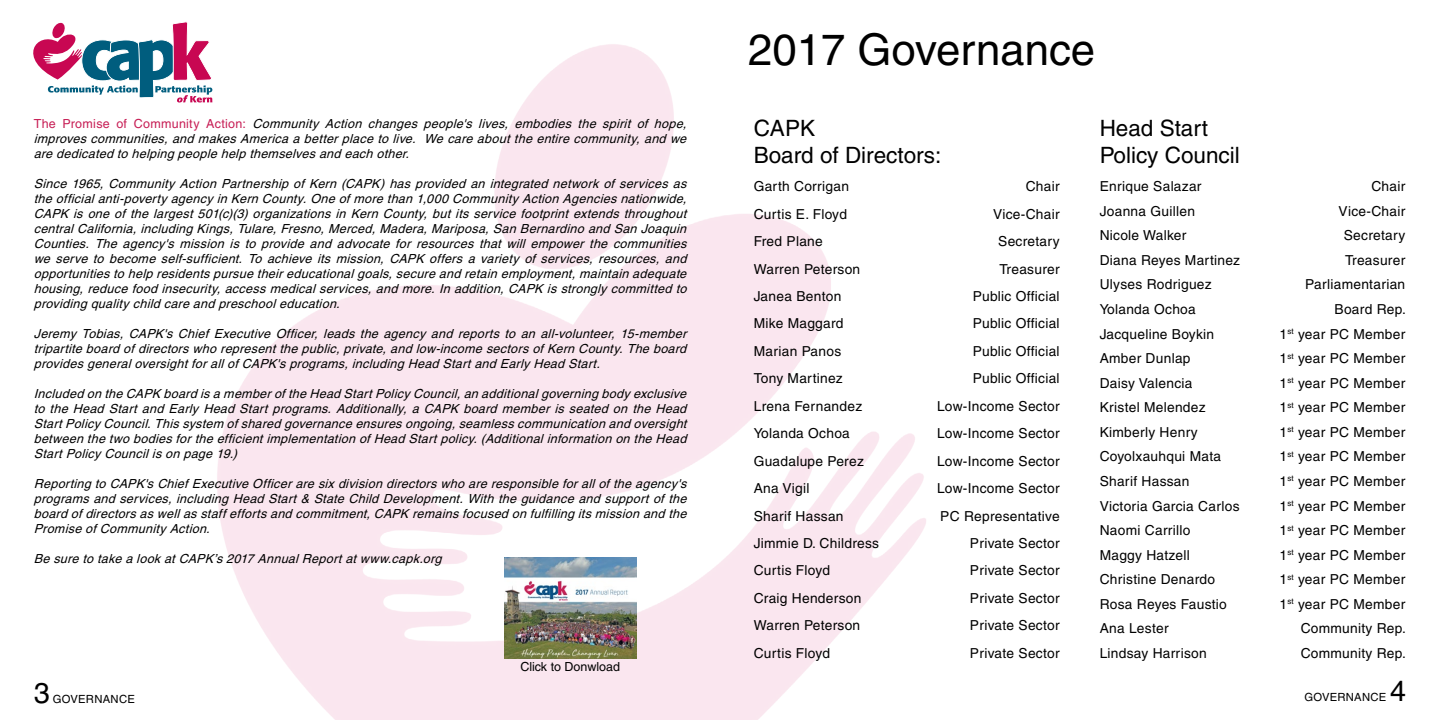
<style>
.page{position:relative;width:1440px;height:720px;background:#fff}
.page>*{position:absolute;margin:0;border:0;box-sizing:border-box;transform-origin:0 0}
.t1{font:43.75px "Helvetica";color:#000}
.t2{font:28.75px "Helvetica";color:#000}
.t3{font:22.5px/27px "Helvetica";color:#000}
.t4{font:13.75px "Helvetica";letter-spacing:.02em;color:#000}
.t5{font:italic 12.5px/15px "Helvetica";color:#000;text-align:justify}
.t6{font:12.5px "Helvetica";color:#000}
.t7{font:11.25px "Helvetica";letter-spacing:.025em;color:#000}
.s1{font-style:normal;color:#c71e55}
</style>
<div class="page">
<img style="left:192px;top:44px;width:734px;height:676px">
<svg style="left:33px;top:22px;width:180px;height:80px"></svg>
<img style="left:504px;top:558px;width:132px;height:100px">
<p class="t5" style="left:34px;top:116px;width:658px"><span class="s1">T h e P r o m i s e o f C o m m u n i t y A c t i o n :</span> Community Action changes people's lives, embodies the spirit of hope, improvescommunities,and makesAmerica a betterplace to live. We care aboutthe entire community,and we are dedicated to helping people help themselvesand each other.</p>
<p class="t5" style="left:34px;top:176px;width:658px">Since 1965, Community Action Partnership of Kern (CAPK) has provided an integrated network of services as the officialanti-povertyagencyin Kern County.One ofmore than 1,000 CommunityAction Agenciesnationwide, CAPK is one of the largest 501(c)(3) organizations in Kern County, but its service footprint extends throughout centralCalifornia,including Kings,Tulare,Fresno,Merced,Madera,Mariposa,San Bernardino and San Joaquin Counties. The agency's mission is to provide and advocate for resources that will empower the communities we serve to become self-sufficient. To achieve its mission, CAPK offers a variety of services, resources, and opportunitiesto help residentspursue theireducationalgoals,secure and retain employment,maintain adequate housing,reduce food insecurity,accessmedicalservices,and more.In addition,CAPK isstronglycommitted to providing qualitychild care and preschooleducation.</p>
<p class="t5" style="left:34px;top:326px;width:658px">Jeremy Tobias, CAPK's Chief Executive Officer, leads the agency and reports to an all-volunteer, 15-member tripartite board ofdirectorswho representthe public,private,and low-income sectorsofKern County.The board providesgeneraloversightforallofCAPK'sprograms,including Head Startand EarlyHead Start.</p>
<p class="t5" style="left:34px;top:386px;width:658px">Included on the CAPK board isa memberofthe Head StartPolicyCouncil,an additionalgoverning bodyexclusive to the Head Start and Early Head Start programs. Additionally, a CAPK board member is seated on the Head StartPolicyCouncil.Thissystem ofshared governance ensuresongoing,seamlesscommunication and oversight between the two bodiesforthe efficientimplementation ofHead Startpolicy.(Additionalinformation on the Head StartPolicyCouncilison page 19.)</p>
<p class="t5" style="left:34px;top:476px;width:658px">Reporting to CAPK'sChiefExecutive Officerare sixdivision directorswho are responsible forallofthe agency's programs and services, including Head Start &amp; State Child Development. With the guidance and support of the board ofdirectorsaswellasstaffeffortsand commitment,CAPK remainsfocused on fulfilling itsmission and the Promise ofCommunityAction.</p>
<p class="t5" style="left:34px;top:551px;width:413px">Be sure to take a lookatCAPK’s2017 AnnualReportatwww.capk.org</p>
<p class="t6" style="left:520px;top:660px;width:101px">Click to Donwload</p>
<h1 class="t1" style="left:748px;top:24px;width:349px">2017 Governance</h1>
<h3 class="t3" style="left:754px;top:115px;width:189px">CAPK<br>Board of Directors:</h3>
<h3 class="t3" style="left:1100px;top:115px;width:142px">Head Start<br>Policy Council</h3>
<p class="t4" style="left:754px;top:178px;width:97px">Garth Corrigan</p>
<p class="t4" style="left:1026px;top:178px;width:35px">Chair</p>
<p class="t4" style="left:754px;top:206px;width:95px">Curtis E. Floyd</p>
<p class="t4" style="left:993px;top:206px;width:68px">Vice-Chair</p>
<p class="t4" style="left:754px;top:233px;width:71px">Fred Plane</p>
<p class="t4" style="left:998px;top:233px;width:63px">Secretary</p>
<p class="t4" style="left:754px;top:261px;width:108px">Warren Peterson</p>
<p class="t4" style="left:1000px;top:261px;width:62px">Treasurer</p>
<p class="t4" style="left:754px;top:288px;width:89px">Janea Benton</p>
<p class="t4" style="left:973px;top:288px;width:88px">Public Official</p>
<p class="t4" style="left:754px;top:316px;width:91px">Mike Maggard</p>
<p class="t4" style="left:973px;top:316px;width:88px">Public Official</p>
<p class="t4" style="left:754px;top:343px;width:89px">Marian Panos</p>
<p class="t4" style="left:973px;top:343px;width:88px">Public Official</p>
<p class="t4" style="left:754px;top:370px;width:91px">Tony Martinez</p>
<p class="t4" style="left:973px;top:370px;width:88px">Public Official</p>
<p class="t4" style="left:754px;top:398px;width:110px">Lrena Fernandez</p>
<p class="t4" style="left:937px;top:398px;width:124px">Low-Income Sector</p>
<p class="t4" style="left:754px;top:425px;width:98px">Yolanda Ochoa</p>
<p class="t4" style="left:937px;top:425px;width:124px">Low-Income Sector</p>
<p class="t4" style="left:754px;top:453px;width:112px">Guadalupe Perez</p>
<p class="t4" style="left:937px;top:453px;width:124px">Low-Income Sector</p>
<p class="t4" style="left:754px;top:480px;width:57px">Ana Vigil</p>
<p class="t4" style="left:937px;top:480px;width:124px">Low-Income Sector</p>
<p class="t4" style="left:754px;top:508px;width:91px">Sharif Hassan</p>
<p class="t4" style="left:940px;top:508px;width:121px">PC Representative</p>
<p class="t4" style="left:754px;top:535px;width:127px">Jimmie D. Childress</p>
<p class="t4" style="left:970px;top:535px;width:91px">Private Sector</p>
<p class="t4" style="left:754px;top:563px;width:78px">Curtis Floyd</p>
<p class="t4" style="left:970px;top:563px;width:91px">Private Sector</p>
<p class="t4" style="left:754px;top:590px;width:109px">Craig Henderson</p>
<p class="t4" style="left:970px;top:590px;width:91px">Private Sector</p>
<p class="t4" style="left:754px;top:617px;width:108px">Warren Peterson</p>
<p class="t4" style="left:970px;top:617px;width:91px">Private Sector</p>
<p class="t4" style="left:754px;top:645px;width:78px">Curtis Floyd</p>
<p class="t4" style="left:970px;top:645px;width:91px">Private Sector</p>
<p class="t4" style="left:1100px;top:178px;width:103px">Enrique Salazar</p>
<p class="t4" style="left:1371px;top:178px;width:35px">Chair</p>
<p class="t4" style="left:1100px;top:203px;width:97px">Joanna Guillen</p>
<p class="t4" style="left:1339px;top:203px;width:68px">Vice-Chair</p>
<p class="t4" style="left:1100px;top:228px;width:88px">Nicole Walker</p>
<p class="t4" style="left:1344px;top:228px;width:63px">Secretary</p>
<p class="t4" style="left:1100px;top:252px;width:142px">Diana Reyes Martinez</p>
<p class="t4" style="left:1345px;top:252px;width:62px">Treasurer</p>
<p class="t4" style="left:1100px;top:277px;width:114px">Ulyses Rodriguez</p>
<p class="t4" style="left:1305px;top:277px;width:101px">Parliamentarian</p>
<p class="t4" style="left:1100px;top:301px;width:98px">Yolanda Ochoa</p>
<p class="t4" style="left:1335px;top:301px;width:73px">Board Rep.</p>
<p class="t4" style="left:1100px;top:326px;width:116px">Jacqueline Boykin</p>
<p class="t4" style="left:1280px;top:326px;width:127px">1<sup>st</sup> year PC Member</p>
<p class="t4" style="left:1100px;top:350px;width:92px">Amber Dunlap</p>
<p class="t4" style="left:1280px;top:350px;width:127px">1<sup>st</sup> year PC Member</p>
<p class="t4" style="left:1100px;top:375px;width:94px">Daisy Valencia</p>
<p class="t4" style="left:1280px;top:375px;width:127px">1<sup>st</sup> year PC Member</p>
<p class="t4" style="left:1100px;top:400px;width:107px">Kristel Melendez</p>
<p class="t4" style="left:1280px;top:400px;width:127px">1<sup>st</sup> year PC Member</p>
<p class="t4" style="left:1100px;top:424px;width:100px">Kimberly Henry</p>
<p class="t4" style="left:1280px;top:424px;width:127px">1<sup>st</sup> year PC Member</p>
<p class="t4" style="left:1100px;top:449px;width:123px">Coyolxauhqui Mata</p>
<p class="t4" style="left:1280px;top:449px;width:127px">1<sup>st</sup> year PC Member</p>
<p class="t4" style="left:1100px;top:473px;width:91px">Sharif Hassan</p>
<p class="t4" style="left:1280px;top:473px;width:127px">1<sup>st</sup> year PC Member</p>
<p class="t4" style="left:1100px;top:498px;width:141px">Victoria Garcia Carlos</p>
<p class="t4" style="left:1280px;top:498px;width:127px">1<sup>st</sup> year PC Member</p>
<p class="t4" style="left:1100px;top:522px;width:92px">Naomi Carrillo</p>
<p class="t4" style="left:1280px;top:522px;width:127px">1<sup>st</sup> year PC Member</p>
<p class="t4" style="left:1100px;top:547px;width:92px">Maggy Hatzell</p>
<p class="t4" style="left:1280px;top:547px;width:127px">1<sup>st</sup> year PC Member</p>
<p class="t4" style="left:1100px;top:571px;width:117px">Christine Denardo</p>
<p class="t4" style="left:1280px;top:571px;width:127px">1<sup>st</sup> year PC Member</p>
<p class="t4" style="left:1100px;top:596px;width:129px">Rosa Reyes Faustio</p>
<p class="t4" style="left:1280px;top:596px;width:127px">1<sup>st</sup> year PC Member</p>
<p class="t4" style="left:1100px;top:621px;width:70px">Ana Lester</p>
<p class="t4" style="left:1301px;top:621px;width:107px">Community Rep.</p>
<p class="t4" style="left:1100px;top:645px;width:109px">Lindsay Harrison</p>
<p class="t4" style="left:1301px;top:645px;width:107px">Community Rep.</p>
<h2 class="t2" style="left:34px;top:676px;width:17px">3</h2>
<p class="t7" style="left:53px;top:692px;width:84px">GOVERNANCE</p>
<p class="t7" style="left:1304px;top:691px;width:84px">GOVERNANCE</p>
<h2 class="t2" style="left:1390px;top:675px;width:17px">4</h2>
</div>
